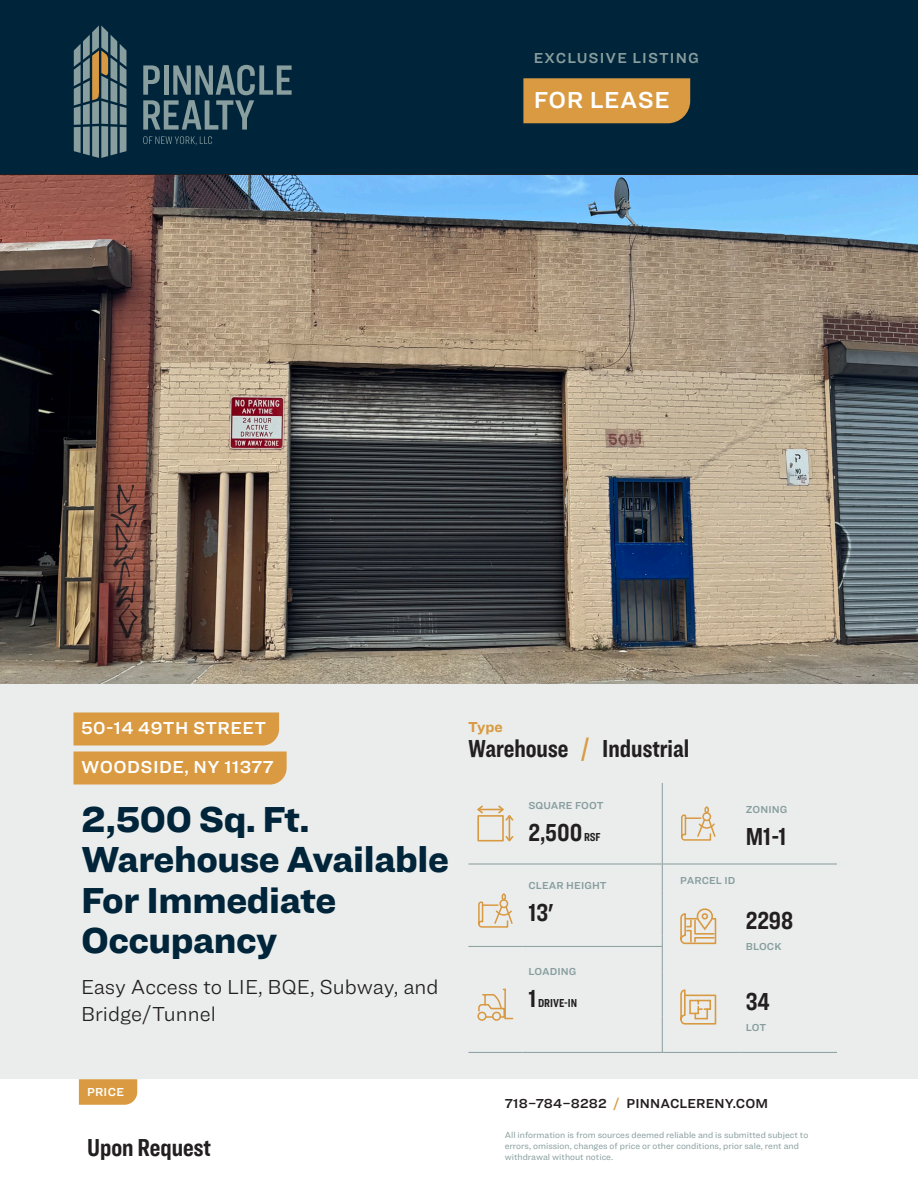
<style>
.page{position:relative;width:918px;height:1188px;background:#fff}
.page>*{position:absolute;margin:0;border:0;box-sizing:border-box;transform-origin:0 0}
.H1_Building_Title_32pt_Black_Dark_Blue{font:900 37.5px/40.5px "Ringside";letter-spacing:-.01em;color:#002439}
.Stats_and_Figures_17pt_Compressed_Bold_b{font:700 25.5px "Ringside Compressed";color:#231f20}
.Building_Type_17pt_Compressed_Bold_black{font:700 25.5px "Ringside Compressed";color:#231f20}
.Listing_Type_16pt_Semibold_Paper__rule_G{font:600 24px "Ringside";letter-spacing:.025em;color:#fff}
.H3_Building_CTA_14pt_Light_black{font:300 21px/27px "Ringside";color:#231f20}
.Address__City_State_12pt_Semibold_Paper_{font:600 18px "Ringside";letter-spacing:.025em;color:#fff}
.t1{font:600 15px "Ringside";letter-spacing:.075em;color:#889d9e}
.Tag_Labels_10pt_Bold_Gold{font:700 15px "Ringside";color:#d99a41}
.t2{font:600 13.5px "Ringside";letter-spacing:.01em;color:#231f20}
.Stats_and_Figures_17pt_Compressed_Bold_b-2{font:700 12px "Ringside Compressed";color:#231f20}
.Parent__Price_Label_8pt_Semibold_Paper__{font:600 12px "Ringside";letter-spacing:.025em;color:#fff}
.Tags_7pt_Semibold_Gray{font:600 10.5px "Ringside";letter-spacing:.01em;color:#889d9e}
.t3{font:9px/10.8px "Ringside";color:#889d9e}
.s1{color:#d99a41}
.s2{font-size:12px}
.s3{font-size:25.5px}
</style>
<div class="page">
<div style="left:0;top:176px;width:918px;height:903px;background:#eaedec"></div>
<div style="left:0;top:0;width:918px;height:176px;background:#002439"></div>
<svg style="left:144px;top:136px;width:68px;height:9px"></svg>
<svg style="left:143px;top:65px;width:149px;height:65px;background:#31505e"></svg>
<svg style="left:74px;top:26px;width:52px;height:132px;background:#5a6f72"></svg>
<img style="left:0;top:176px;width:918px;height:508px">
<div style="left:523px;top:78px;width:167px;height:45px;background:#d99a41"></div>
<div style="left:74px;top:712px;width:205px;height:34px;background:#d99a41"></div>
<div style="left:74px;top:752px;width:213px;height:32px;background:#d99a41"></div>
<hr style="left:662px;top:783px;width:1px;height:36px;background:#889d9e">
<hr style="left:662px;top:819px;width:1px;height:45px;background:#889d9e">
<svg style="left:662px;top:865px;width:1px;height:25px"></svg>
<hr style="left:662px;top:890px;width:1px;height:45px;background:#889d9e">
<hr style="left:662px;top:935px;width:1px;height:36px;background:#889d9e">
<hr style="left:662px;top:971px;width:1px;height:45px;background:#889d9e">
<hr style="left:662px;top:1016px;width:1px;height:36px;background:#889d9e">
<hr style="left:662px;top:864px;width:78px;height:1px;background:#889d9e">
<hr style="left:740px;top:864px;width:97px;height:1px;background:#889d9e">
<hr style="left:662px;top:1052px;width:78px;height:1px;background:#889d9e">
<hr style="left:740px;top:1052px;width:97px;height:1px;background:#889d9e">
<svg style="left:681px;top:806px;width:35px;height:35px"></svg>
<svg style="left:680px;top:908px;width:36px;height:36px"></svg>
<div style="left:702px;top:913px;width:6px;height:7px;border:2px solid #d99941;border-radius:2px"></div>
<svg style="left:680px;top:989px;width:36px;height:36px"></svg>
<hr style="left:468px;top:864px;width:54px;height:1px;background:#889d9e">
<hr style="left:522px;top:864px;width:140px;height:1px;background:#889d9e">
<svg style="left:477px;top:806px;width:36px;height:35px"></svg>
<hr style="left:468px;top:946px;width:54px;height:1px;background:#889d9e">
<hr style="left:522px;top:946px;width:140px;height:1px;background:#889d9e">
<svg style="left:478px;top:893px;width:35px;height:35px"></svg>
<hr style="left:468px;top:1052px;width:54px;height:1px;background:#889d9e">
<hr style="left:522px;top:1052px;width:140px;height:1px;background:#889d9e">
<div style="left:477px;top:1012px;width:10px;height:9px;border:2px solid #d99941;border-radius:50%"></div>
<div style="left:492px;top:1012px;width:9px;height:9px;border:2px solid #d99941;border-radius:50%"></div>
<svg style="left:477px;top:989px;width:36px;height:31px"></svg>
<svg style="left:79px;top:1079px;width:58px;height:26px;background:#da9e48"></svg>
<h3 class="t1" style="left:534px;top:47px;width:166px">EXCLUSIVE LISTING</h3>
<p class="Listing_Type_16pt_Semibold_Paper__rule_G" style="left:534px;top:82px;width:137px">FOR LEASE</p>
<p class="Address__City_State_12pt_Semibold_Paper_" style="left:81px;top:715px;width:187px">50-14 49TH STREET</p>
<p class="Address__City_State_12pt_Semibold_Paper_" style="left:81px;top:754px;width:194px">WOODSIDE, NY 11377</p>
<p class="H1_Building_Title_32pt_Black_Dark_Blue" style="left:81px;top:798px;width:369px">2,500 Sq. Ft.<br>Warehouse Available<br>For Immediate<br>Occupancy</p>
<p class="H3_Building_CTA_14pt_Light_black" style="left:81px;top:973px;width:359px">Easy Access to LIE, BQE, Subway, and<br>Bridge/Tunnel</p>
<p class="Tag_Labels_10pt_Bold_Gold" style="left:468px;top:716px;width:36px">Type</p>
<p class="Building_Type_17pt_Compressed_Bold_black" style="left:468px;top:731px;width:223px">Warehouse <span class="s1">/</span> Industrial</p>
<p class="Tags_7pt_Semibold_Gray" style="left:528px;top:798px;width:77px">SQUARE FOOT</p>
<p class="Stats_and_Figures_17pt_Compressed_Bold_b" style="left:528px;top:815px;width:74px">2,500 <span class="s2">RSF</span></p>
<p class="Tags_7pt_Semibold_Gray" style="left:528px;top:878px;width:80px">CLEAR HEIGHT</p>
<p class="Stats_and_Figures_17pt_Compressed_Bold_b" style="left:528px;top:895px;width:27px">13'</p>
<p class="Tags_7pt_Semibold_Gray" style="left:528px;top:964px;width:49px">LOADING</p>
<p class="Stats_and_Figures_17pt_Compressed_Bold_b-2" style="left:528px;top:995px;width:50px"><span class="s3">1</span> DRIVE-IN</p>
<p class="Tags_7pt_Semibold_Gray" style="left:746px;top:802px;width:43px">ZONING</p>
<p class="Stats_and_Figures_17pt_Compressed_Bold_b" style="left:746px;top:819px;width:42px">M1-1</p>
<p class="Tags_7pt_Semibold_Gray" style="left:680px;top:873px;width:57px">PARCEL ID</p>
<p class="Stats_and_Figures_17pt_Compressed_Bold_b" style="left:746px;top:903px;width:49px">2298</p>
<p class="Tags_7pt_Semibold_Gray" style="left:746px;top:939px;width:37px">BLOCK</p>
<p class="Stats_and_Figures_17pt_Compressed_Bold_b" style="left:746px;top:984px;width:26px">34</p>
<p class="Tags_7pt_Semibold_Gray" style="left:746px;top:1020px;width:22px">LOT</p>
<p class="Parent__Price_Label_8pt_Semibold_Paper__" style="left:87px;top:1083px;width:39px">PRICE</p>
<p class="Stats_and_Figures_17pt_Compressed_Bold_b" style="left:87px;top:1130px;width:126px">Upon Request</p>
<h3 class="t2" style="left:505px;top:1093px;width:265px">718–784–8282 <span class="s1">/</span> PINNACLERENY.COM</h3>
<p class="t3" style="left:505px;top:1130px;width:305px">All information is from sources deemed reliable and is submitted subject to errors, omission, changes of price or other conditions, prior sale, rent and withdrawal without notice.</p>
</div>
